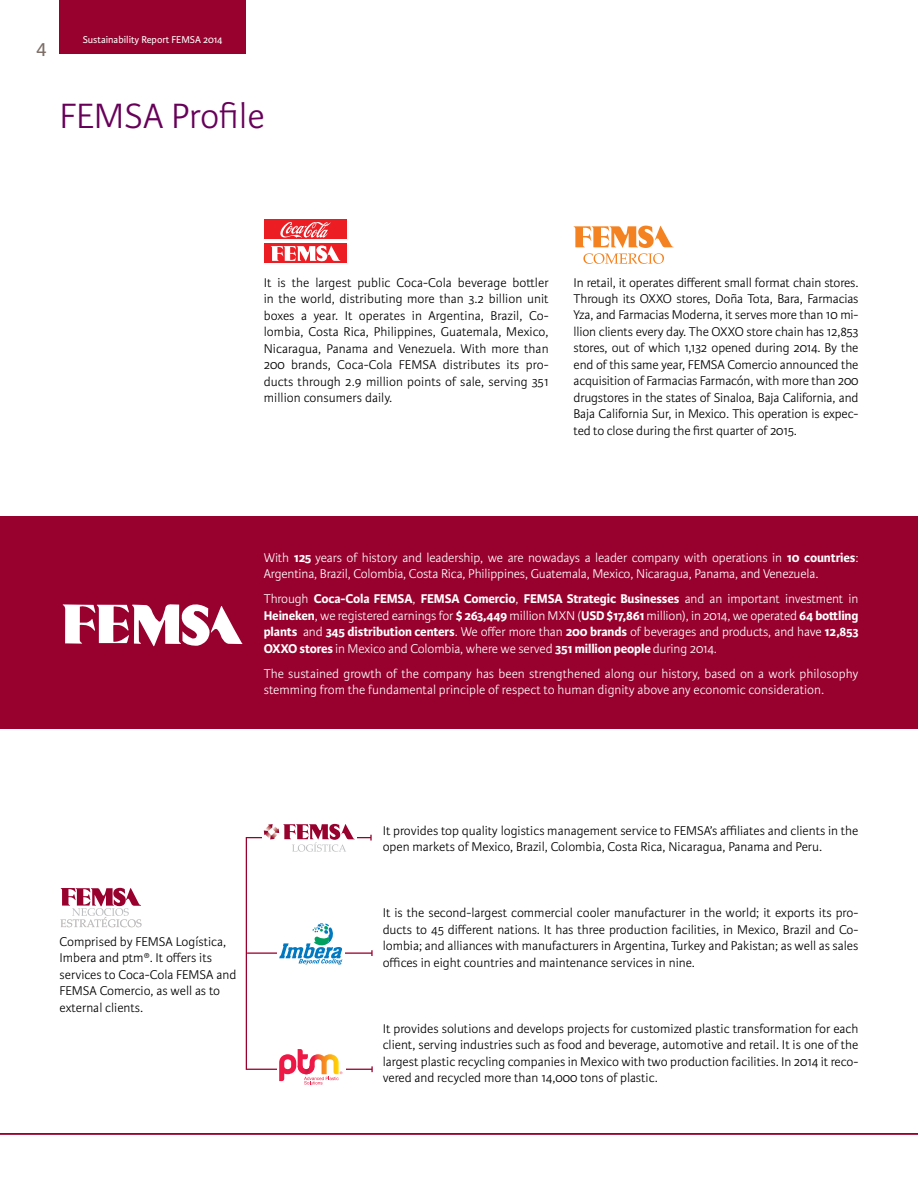
<style>
.page{position:relative;width:918px;height:1188px;background:#fff}
.page>*{position:absolute;margin:0;border:0;box-sizing:border-box;transform-origin:0 0}
.t1{font:300 37.5px "Karmina Sans";color:#68005a}
.t2{font:21px "Karmina Sans";color:#7c6e66}
.t3{font:300 13.5px/16.5px "Karmina Sans";color:#000;text-align:justify}
.t4{font:300 13.5px/16.5px "Karmina Sans";letter-spacing:-.01em;color:#fff}
.t5{font:10.5px "Karmina Sans";color:#fff}
.s1{font-weight:700}
</style>
<div class="page">
<div style="left:60px;top:0;width:186px;height:54px;background:#98002e"></div>
<div style="left:0;top:517px;width:918px;height:212px;background:#98002e"></div>
<div style="left:265px;top:220px;width:82px;height:19px;background:#ed1d24"></div>
<div style="left:265px;top:243px;width:82px;height:20px;background:#ed1d24"></div>
<svg style="left:271px;top:246px;width:69px;height:16px"></svg>
<svg style="left:280px;top:222px;width:51px;height:16px"></svg>
<svg style="left:574px;top:226px;width:100px;height:38px"></svg>
<svg style="left:62px;top:604px;width:181px;height:43px"></svg>
<svg style="left:0;top:823px;width:918px;height:312px"></svg>
<h2 class="t2" style="left:36px;top:35px;width:12px">4</h2>
<p class="t5" style="left:83px;top:33px;width:141px">Sustainability Report FEMSA 2014</p>
<h1 class="t1" style="left:60px;top:95px;width:207px">FEMSA Profile</h1>
<p class="t3" style="left:264px;top:274px;width:286px">It is the largest public Coca-Cola beverage bottler in the world, distributing more than 3.2 billion unit boxes a year. It operates in Argentina, Brazil, Co&shy;lombia, Costa Rica, Philippines, Guatemala, Mexico, Nicaragua, Panama and Venezuela. With more than 200 brands, Coca-Cola FEMSA distributes its pro&shy;ducts through 2.9 million points of sale, serving 351 million consumers daily.</p>
<p class="t3" style="left:574px;top:274px;width:286px">In retail, it operates different small format chain stores.<br>Through its OXXO stores, Doña Tota, Bara, Farmacias Yza, and Farmacias Moderna, it serves more than 10 mi&shy;llion clients every day. The OXXO store chain has 12,853 stores, out of which 1,132 opened during 2014. By the end of this same year, FEMSA Comercio announced the acquisition of Farmacias Farmacón, with more than 200 drugstores in the states of Sinaloa, Baja California, and Baja California Sur, in Mexico. This operation is expec&shy;ted to close during the first quarter of 2015.</p>
<p class="t4" style="left:264px;top:549px;width:596px">With <span class="s1">125</span> years of history and leadership, we are nowadays a leader company with operations in <span class="s1">10 countries</span>:<br>Argentina, Brazil, Colombia, Costa Rica, Philippines, Guatemala, Mexico, Nicaragua, Panama, and Venezuela.</p>
<p class="t4" style="left:264px;top:591px;width:596px;text-align:justify">Through <span class="s1">Coca-Cola FEMSA</span>, <span class="s1">FEMSA Comercio</span>, <span class="s1">FEMSA Strategic Businesses</span> and an important investment in <span class="s1">Heineken</span>, we registered earnings for <span class="s1">$ 263,449</span> million MXN (<span class="s1">USD $17,861</span> million), in 2014, we operated <span class="s1">64 bottling plants</span> and <span class="s1">345 distribution centers</span>. We offer more than <span class="s1">200 brands</span> of beverages and products, and have <span class="s1">12,853<br>OXXO stores</span> in Mexico and Colombia, where we served <span class="s1">351 million people</span> during 2014.</p>
<p class="t4" style="left:264px;top:665px;width:596px">The sustained growth of the company has been strengthened along our history, based on a work philosophy stemming from the fundamental principle of respect to human dignity above any economic consideration.</p>
<p class="t3" style="left:60px;top:934px;width:178px;text-align:left">Comprised by FEMSA Logística,<br>Imbera and ptm®. It offers its services to Coca-Cola FEMSA and<br>FEMSA Comercio, as well as to external clients.</p>
<p class="t3" style="left:383px;top:823px;width:477px">It provides top quality logistics management service to FEMSA’s affiliates and clients in the open markets of Mexico, Brazil, Colombia, Costa Rica, Nicaragua, Panama and Peru.</p>
<p class="t3" style="left:383px;top:905px;width:477px">It is the second-largest commercial cooler manufacturer in the world; it exports its pro&shy;ducts to 45 different nations. It has three production facilities, in Mexico, Brazil and Co&shy;lombia; and alliances with manufacturers in Argentina, Turkey and Pakistan; as well as sales offices in eight countries and maintenance services in nine.</p>
<p class="t3" style="left:383px;top:1021px;width:477px">It provides solutions and develops projects for customized plastic transformation for each client, serving industries such as food and beverage, automotive and retail. It is one of the largest plastic recycling companies in Mexico with two production facilities. In 2014 it reco&shy;vered and recycled more than 14,000 tons of plastic.</p>
</div>
